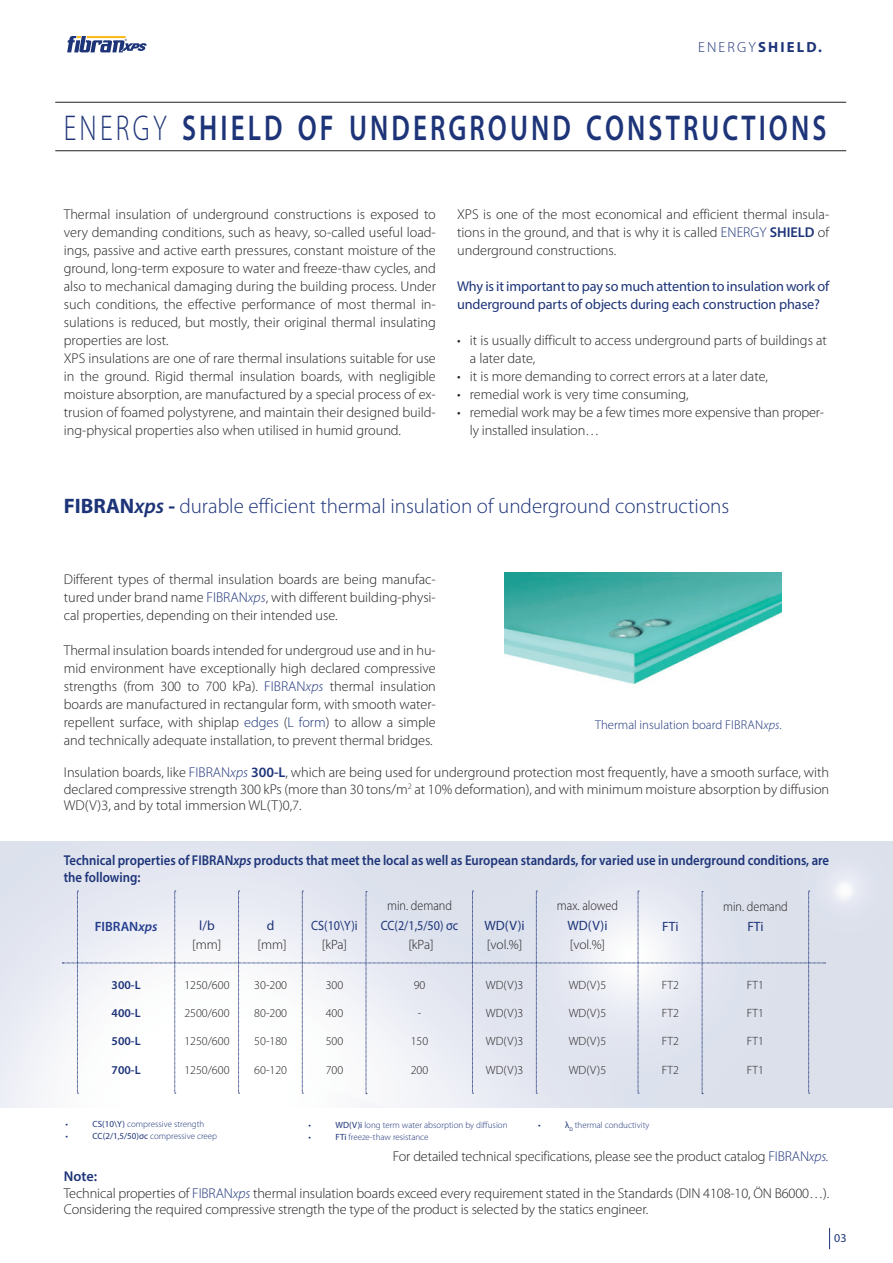
<style>
.page{position:relative;width:893px;height:1263px;background:#fff}
.page>*{position:absolute;margin:0;border:0;box-sizing:border-box;transform-origin:0 0}
.t1{font:600 36px "Myriad Pro";letter-spacing:.115em;color:#1d3479;scale:.75 1}
.t2{font:300 21px "Myriad Pro";color:#1d3479}
.t3{font:700 14.7px "Myriad Pro";letter-spacing:.145em;color:#1d3479}
.t4{font:300 14.25px/18px "Myriad Pro";color:#231f20;text-align:justify}
.t5{font:600 14.25px/16.5px "Myriad Pro";color:#1d3479;scale:.9 1}
.t6{font:14.25px/18px "Myriad Pro";letter-spacing:-.01em;color:#1d3479}
.t7{font:300 13.5px "Myriad Pro";color:#231f20}
.t8{font:300 13.5px "Myriad Pro";color:#231f20;scale:.9 1}
.t9{font:13.5px "Myriad Pro";color:#1d3479;scale:.9 1}
.t10{font:13.5px "Myriad Pro";color:#1d3479}
.t11{font:600 13.5px "Myriad Pro";color:#253f8e}
.t12{font:300 12.75px "Myriad Pro";color:#1d3479}
.t13{font:300 12px "Myriad Pro";color:#231f20}
.t14{font:600 12px "Myriad Pro";color:#1d3479}
.t15{font:12px "Myriad Pro";color:#1d3479}
.t16{font:300 9px "Myriad Pro";color:#1d3479}
.t17{font:9px "Myriad Pro";color:#1d3479}
.s1{font-weight:300}
.s2{color:#1d3479}
.s3{font-weight:600;color:#1d3479}
.s4{font-weight:700}
.s5{font-weight:600;font-style:italic}
.s6{font-style:italic;color:#1d3479}
.s7{font-style:italic}
.s8{font-weight:400}
</style>
<div class="page">
<hr style="left:55px;top:102px;width:791px;height:1px;background:#231f20">
<hr style="left:55px;top:150px;width:791px;height:1px;background:#231f20">
<img style="left:505px;top:573px;width:276px;height:112px">
<svg style="left:67px;top:36px;width:80px;height:16px"></svg>
<svg style="left:829px;top:1228px;width:1px;height:21px"></svg>
<svg style="left:62px;top:891px;width:764px;height:203px"></svg>
<p class="t3" style="left:698px;top:38px;width:125px"><span class="s1">ENERGY</span>SHIELD.</p>
<h1 class="t1" style="left:64px;top:105px;width:1018px"><span class="s1">ENERGY</span> SHIELD OF UNDERGROUND CONSTRUCTIONS</h1>
<p class="t4" style="left:64px;top:206px;width:374px;text-align:left">Thermal insulation of underground constructions is exposed to very demanding conditions, such as heavy, so-called useful load&shy;ings, passive and active earth pressures, constant moisture of the ground, long-term exposure to water and freeze-thaw cycles, and also to mechanical damaging during the building process. Under such conditions, the effective performance of most thermal in&shy;sulations is reduced, but mostly, their original thermal insulating properties are lost.<br>XPS insulations are one of rare thermal insulations suitable for use in the ground. Rigid thermal insulation boards, with negligible moisture absorption, are manufactured by a special process of ex&shy;trusion of foamed polystyrene, and maintain their designed build&shy;ing-physical properties also when utilised in humid ground.</p>
<p class="t4" style="left:457px;top:206px;width:374px">XPS is one of the most economical and efficient thermal insula&shy;tions in the ground, and that is why it is called <span class="s2">ENERGY</span> <span class="s3">SHIELD</span> of underground constructions.</p>
<p class="t6" style="left:457px;top:277px;width:374px">Why is it important to pay so much attention to insulation work of underground parts of objects during each construction phase?</p>
<p class="t4" style="left:470px;top:331px;width:359px;text-indent:-13px">• it is usually difficult to access underground parts of buildings at a later date,</p>
<p class="t4" style="left:457px;top:367px;width:312px">• it is more demanding to correct errors at a later date,</p>
<p class="t4" style="left:457px;top:385px;width:233px">• remedial work is very time consuming,</p>
<p class="t4" style="left:470px;top:403px;width:356px;text-indent:-13px">• remedial work may be a few times more expensive than proper&shy;ly installed insulation…</p>
<h2 class="t2" style="left:64px;top:494px;width:667px"><span class="s4">FIBRAN</span><span class="s5">xps</span> <span class="s4">-</span> durable efficient thermal insulation of underground constructions</h2>
<p class="t4" style="left:64px;top:570px;width:374px">Different types of thermal insulation boards are being manufac&shy;tured under brand name <span class="s2">FIBRAN</span><span class="s6">xps</span>, with different building-physi&shy;cal properties, depending on their intended use.</p>
<p class="t4" style="left:64px;top:641px;width:374px">Thermal insulation boards intended for undergroud use and in hu&shy;mid environment have exceptionally high declared compressive strengths (from 300 to 700 kPa). <span class="s2">FIBRAN</span><span class="s6">xps</span> thermal insulation boards are manufactured in rectangular form, with smooth water&shy;repellent surface, with shiplap <span class="s2">edges</span> (<span class="s2">L form</span>) to allow a simple and technically adequate installation, to prevent thermal bridges.</p>
<p class="t12" style="left:595px;top:718px;width:188px">Thermal insulation board FIBRAN<span class="s7">xps</span>.</p>
<p class="t4" style="left:64px;top:764px;width:767px;line-height:16.5px">Insulation boards, like <span class="s2">FIBRAN</span><span class="s6">xps</span> <span class="s3">300-L</span>, which are being used for underground protection most frequently, have a smooth surface, with declared compressive strength 300 kPs (more than 30 tons/m<sup>2</sup> at 10% deformation), and with minimum moisture absorption by diffusion WD(V)3, and by total immersion WL(T)0,7.</p>
<p class="t5" style="left:64px;top:852px;width:852px">Technical properties of FIBRAN<span class="s7">xps</span> products that meet the local as well as European standards, for varied use in underground conditions, are the following:</p>
<p class="t11" style="left:95px;top:918px;width:64px">FIBRAN<span class="s7">xps</span></p>
<p class="t10" style="left:199px;top:917px;width:17px">l/b</p>
<p class="t7" style="left:192px;top:937px;width:31px">[mm]</p>
<p class="t10" style="left:267px;top:917px;width:9px">d</p>
<p class="t7" style="left:258px;top:937px;width:31px">[mm]</p>
<p class="t9" style="left:311px;top:917px;width:53px">CS(10\Y)i</p>
<p class="t7" style="left:322px;top:937px;width:27px">[kPa]</p>
<p class="t8" style="left:387px;top:898px;width:74px">min. demand</p>
<p class="t9" style="left:381px;top:917px;width:88px">CC(2/1,5/50) σc</p>
<p class="t7" style="left:408px;top:937px;width:27px">[kPa]</p>
<p class="t10" style="left:484px;top:917px;width:42px">WD(V)i</p>
<p class="t7" style="left:487px;top:937px;width:37px">[vol.%]</p>
<p class="t8" style="left:557px;top:898px;width:69px">max. alowed</p>
<p class="t10" style="left:567px;top:917px;width:42px">WD(V)i</p>
<p class="t7" style="left:570px;top:937px;width:37px">[vol.%]</p>
<p class="t10" style="left:662px;top:918px;width:18px">FTi</p>
<p class="t8" style="left:723px;top:899px;width:74px">min. demand</p>
<p class="t10" style="left:747px;top:918px;width:18px">FTi</p>
<p class="t14" style="left:112px;top:977px;width:30px">300-L</p>
<p class="t13" style="left:184px;top:978px;width:47px">1250/600</p>
<p class="t13" style="left:254px;top:978px;width:34px">30-200</p>
<p class="t13" style="left:326px;top:978px;width:19px">300</p>
<p class="t13" style="left:414px;top:978px;width:13px">90</p>
<p class="t13" style="left:486px;top:978px;width:39px">WD(V)3</p>
<p class="t13" style="left:569px;top:978px;width:39px">WD(V)5</p>
<p class="t13" style="left:662px;top:978px;width:18px">FT2</p>
<p class="t13" style="left:747px;top:978px;width:18px">FT1</p>
<p class="t14" style="left:112px;top:1005px;width:30px">400-L</p>
<p class="t13" style="left:184px;top:1006px;width:47px">2500/600</p>
<p class="t13" style="left:254px;top:1006px;width:34px">80-200</p>
<p class="t13" style="left:326px;top:1006px;width:19px">400</p>
<p class="t13" style="left:418px;top:1006px;width:5px">-</p>
<p class="t13" style="left:486px;top:1006px;width:39px">WD(V)3</p>
<p class="t13" style="left:569px;top:1006px;width:39px">WD(V)5</p>
<p class="t13" style="left:662px;top:1006px;width:18px">FT2</p>
<p class="t13" style="left:747px;top:1006px;width:18px">FT1</p>
<p class="t14" style="left:112px;top:1033px;width:30px">500-L</p>
<p class="t13" style="left:184px;top:1034px;width:47px">1250/600</p>
<p class="t13" style="left:254px;top:1034px;width:34px">50-180</p>
<p class="t13" style="left:326px;top:1034px;width:19px">500</p>
<p class="t13" style="left:411px;top:1034px;width:19px">150</p>
<p class="t13" style="left:486px;top:1034px;width:39px">WD(V)3</p>
<p class="t13" style="left:569px;top:1034px;width:39px">WD(V)5</p>
<p class="t13" style="left:662px;top:1034px;width:18px">FT2</p>
<p class="t13" style="left:747px;top:1034px;width:18px">FT1</p>
<p class="t14" style="left:112px;top:1062px;width:30px">700-L</p>
<p class="t13" style="left:184px;top:1063px;width:47px">1250/600</p>
<p class="t13" style="left:254px;top:1063px;width:34px">60-120</p>
<p class="t13" style="left:326px;top:1063px;width:19px">700</p>
<p class="t13" style="left:411px;top:1063px;width:19px">200</p>
<p class="t13" style="left:486px;top:1063px;width:39px">WD(V)3</p>
<p class="t13" style="left:569px;top:1063px;width:39px">WD(V)5</p>
<p class="t13" style="left:662px;top:1063px;width:18px">FT2</p>
<p class="t13" style="left:747px;top:1063px;width:18px">FT1</p>
<p class="t17" style="left:66px;top:1119px;width:4px">•</p>
<p class="t16" style="left:93px;top:1119px;width:113px"><span class="s8">CS(10\Y)</span> compressive strength</p>
<p class="t17" style="left:66px;top:1131px;width:4px">•</p>
<p class="t16" style="left:93px;top:1131px;width:126px"><span class="s8">CC(2/1,5/50)σc</span> compressive creep</p>
<p class="t17" style="left:309px;top:1119px;width:4px">•</p>
<p class="t16" style="left:336px;top:1120px;width:173px"><span class="s8">WD(V)i</span> long term water absorption by diffusion</p>
<p class="t17" style="left:309px;top:1131px;width:4px">•</p>
<p class="t16" style="left:336px;top:1132px;width:94px"><span class="s8">FTi</span> freeze-thaw resistance</p>
<p class="t17" style="left:538px;top:1119px;width:4px">•</p>
<p class="t16" style="left:565px;top:1120px;width:86px"><span class="s8">λ</span><sub>D</sub> thermal conductivity</p>
<p class="t4" style="left:393px;top:1147px;width:437px">For detailed technical specifications, please see the product catalog <span class="s2">FIBRAN</span><span class="s6">xps.</span></p>
<p class="t4" style="left:64px;top:1168px;width:767px;line-height:16.5px;text-align:left"><span class="s3">Note:<br></span>Technical properties of <span class="s2">FIBRAN</span><span class="s6">xps</span> thermal insulation boards exceed every requirement stated in the Standards (DIN 4108-10, ÖN B6000…).<br>Considering the required compressive strength the type of the product is selected by the statics engineer.</p>
<p class="t15" style="left:834px;top:1231px;width:14px">03</p>
</div>
